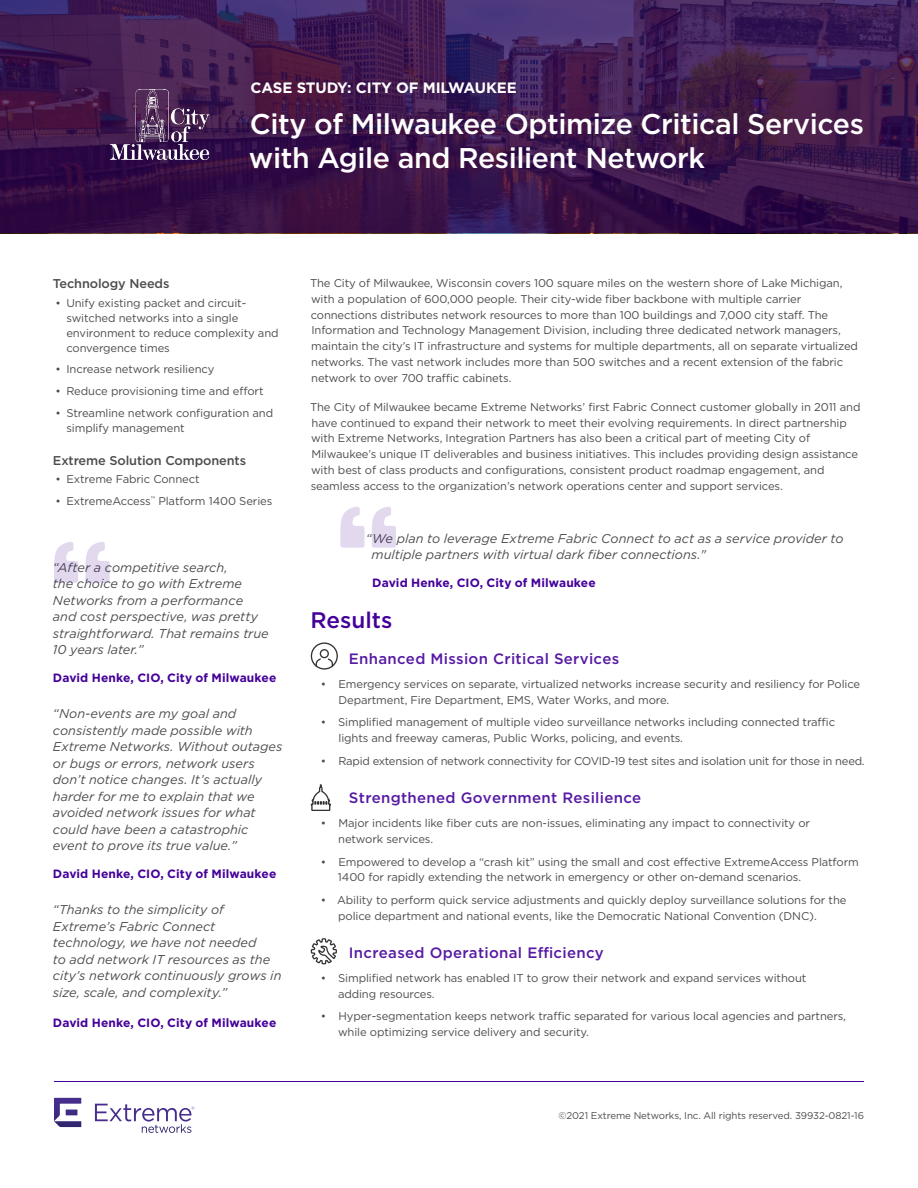
<style>
.page{position:relative;width:918px;height:1188px;background:#fff}
.page>*{position:absolute;margin:0;border:0;box-sizing:border-box;transform-origin:0 0}
.t1{font:500 28.5px/34.2px "Gotham";letter-spacing:-.015em;color:#fff}
.t2{font:500 22.5px "Gotham";color:#409}
.t3{font:500 15px "Gotham";letter-spacing:.02em;color:#571aa3}
.t4{font:700 15px "Gotham";letter-spacing:-.01em;color:#fff}
.Pull_Quote___Body{font:italic 12.75px/16.5px "Gotham";color:#4b4c4d}
.Sidebar_-_H2{font:500 12.75px "Gotham";letter-spacing:-.01em;color:#4b4c4d}
.Pull_Quote___Name{font:700 12px "Gotham";letter-spacing:.005em;color:#409}
.Pull_Quote___Body-2{font:700 12px "Gotham";letter-spacing:.005em;color:#409}
.Body{font:11.25px/15.8px "Gotham";letter-spacing:-.01em;color:#4b4c4d}
.t5{font:9.75px "Gotham";letter-spacing:-.01em;color:#4b4c4d}
</style>
<div class="page">
<hr style="left:54px;top:1081px;width:810px;height:1px;background:#409">
<svg style="left:95px;top:1104px;width:99px;height:29px"></svg>
<svg style="left:54px;top:1098px;width:27px;height:29px"></svg>
<svg style="left:0;top:0;width:918px;height:233px;background:#3b184e"></svg>
<div style="left:320px;top:649px;width:9px;height:9px;border:1px solid #333;border-radius:50%"></div>
<svg style="left:315px;top:657px;width:19px;height:10px"></svg>
<div style="left:311px;top:642px;width:27px;height:28px;border:1px solid #333;border-radius:50%"></div>
<svg style="left:311px;top:784px;width:20px;height:27px"></svg>
<svg style="left:311px;top:938px;width:26px;height:26px"></svg>
<img style="left:111px;top:89px;width:99px;height:71px">
<svg style="left:340px;top:507px;width:56px;height:41px"></svg>
<svg style="left:54px;top:542px;width:56px;height:41px"></svg>
<h1 class="t4" style="left:251px;top:78px;width:268px">CASE STUDY: CITY OF MILWAUKEE</h1>
<h1 class="t1" style="left:249px;top:106px;width:617px">City of Milwaukee Optimize Critical Services with Agile and Resilient Network</h1>
<p class="Sidebar_-_H2" style="left:53px;top:275px;width:118px">Technology Needs</p>
<p class="Body" style="left:66px;top:295px;width:214px;line-height:15px;text-indent:-11px">• Unify existing packet and circuit&shy;switched networks into a single environment to reduce complexity and convergence times</p>
<p class="Body" style="left:56px;top:361px;width:160px">• Increase network resiliency</p>
<p class="Body" style="left:56px;top:383px;width:209px">• Reduce provisioning time and effort</p>
<p class="Body" style="left:66px;top:405px;width:208px;line-height:15px;text-indent:-11px">• Streamline network configuration and simplify management</p>
<p class="Sidebar_-_H2" style="left:53px;top:452px;width:195px">Extreme Solution Components</p>
<p class="Body" style="left:56px;top:471px;width:146px">• Extreme Fabric Connect</p>
<p class="Body" style="left:56px;top:493px;width:218px">• ExtremeAccess<sup>™</sup> Platform 1400 Series</p>
<p class="Pull_Quote___Body" style="left:53px;top:559px;width:217px">“After a competitive search,<br>the choice to go with Extreme<br>Networks from a performance and cost perspective, was pretty straightforward. That remains true<br>10 years later.”</p>
<p class="Pull_Quote___Name" style="left:53px;top:669px;width:225px">David Henke, CIO, City of Milwaukee</p>
<p class="Pull_Quote___Body" style="left:53px;top:705px;width:231px">“Non-events are my goal and consistently made possible with<br>Extreme Networks. Without outages or bugs or errors, network users don’t notice changes. It’s actually harder for me to explain that we avoided network issues for what could have been a catastrophic event to prove its true value.”</p>
<p class="Pull_Quote___Name" style="left:53px;top:865px;width:225px">David Henke, CIO, City of Milwaukee</p>
<p class="Pull_Quote___Body" style="left:53px;top:901px;width:230px">“Thanks to the simplicity of<br>Extreme’s Fabric Connect technology, we have not needed<br>to add network IT resources as the city’s network continuously grows in size, scale, and complexity.”</p>
<p class="Pull_Quote___Body-2" style="left:53px;top:1015px;width:225px">David Henke, CIO, City of Milwaukee</p>
<p class="Body" style="left:310px;top:275px;width:550px">The City of Milwaukee, Wisconsin covers 100 square miles on the western shore of Lake Michigan, with a population of 600,000 people. Their city-wide fiber backbone with multiple carrier connections distributes network resources to more than 100 buildings and 7,000 city staff. The Information and Technology Management Division, including three dedicated network managers, maintain the city’s IT infrastructure and systems for multiple departments, all on separate virtualized networks. The vast network includes more than 500 switches and a recent extension of the fabric network to over 700 traffic cabinets.</p>
<p class="Body" style="left:310px;top:399px;width:552px">The City of Milwaukee became Extreme Networks’ first Fabric Connect customer globally in 2011 and have continued to expand their network to meet their evolving requirements. In direct partnership with Extreme Networks, Integration Partners has also been a critical part of meeting City of Milwaukee’s unique IT deliverables and business initiatives. This includes providing design assistance with best of class products and configurations, consistent product roadmap engagement, and seamless access to the organization’s network operations center and support services.</p>
<p class="Pull_Quote___Body" style="left:372px;top:530px;width:474px;text-indent:-6px">“We plan to leverage Extreme Fabric Connect to act as a service provider to multiple partners with virtual dark fiber connections."</p>
<p class="Pull_Quote___Name" style="left:372px;top:574px;width:225px">David Henke, CIO, City of Milwaukee</p>
<h2 class="t2" style="left:311px;top:605px;width:83px">Results</h2>
<h3 class="t3" style="left:349px;top:649px;width:272px">Enhanced Mission Critical Services</h3>
<p class="Body" style="left:338px;top:676px;width:523px;text-indent:-18px">• Emergency services on separate, virtualized networks increase security and resiliency for Police<br>Department, Fire Department, EMS, Water Works, and more.</p>
<p class="Body" style="left:339px;top:714px;width:498px;text-indent:-18px">• Simplified management of multiple video surveillance networks including connected traffic lights and freeway cameras, Public Works, policing, and events.</p>
<p class="Body" style="left:321px;top:753px;width:545px">• Rapid extension of network connectivity for COVID-19 test sites and isolation unit for those in need.</p>
<h3 class="t3" style="left:349px;top:788px;width:294px">Strengthened Government Resilience</h3>
<p class="Body" style="left:338px;top:815px;width:473px;text-indent:-17px">• Major incidents like fiber cuts are non-issues, eliminating any impact to connectivity or network services.</p>
<p class="Body" style="left:338px;top:853px;width:522px;text-indent:-17px">• Empowered to develop a “crash kit” using the small and cost effective ExtremeAccess Platform<br>1400 for rapidly extending the network in emergency or other on-demand scenarios.</p>
<p class="Body" style="left:338px;top:892px;width:510px;text-indent:-17px">• Ability to perform quick service adjustments and quickly deploy surveillance solutions for the police department and national events, like the Democratic National Convention (DNC).</p>
<h3 class="t3" style="left:349px;top:943px;width:256px">Increased Operational Efficiency</h3>
<p class="Body" style="left:338px;top:970px;width:470px;text-indent:-17px">• Simplified network has enabled IT to grow their network and expand services without adding resources.</p>
<p class="Body" style="left:338px;top:1008px;width:510px;text-indent:-17px">• Hyper-segmentation keeps network traffic separated for various local agencies and partners, while optimizing service delivery and security.</p>
<p class="t5" style="left:558px;top:1110px;width:307px">©2021 Extreme Networks, Inc. All rights reserved. 39932-0821-16</p>
</div>
